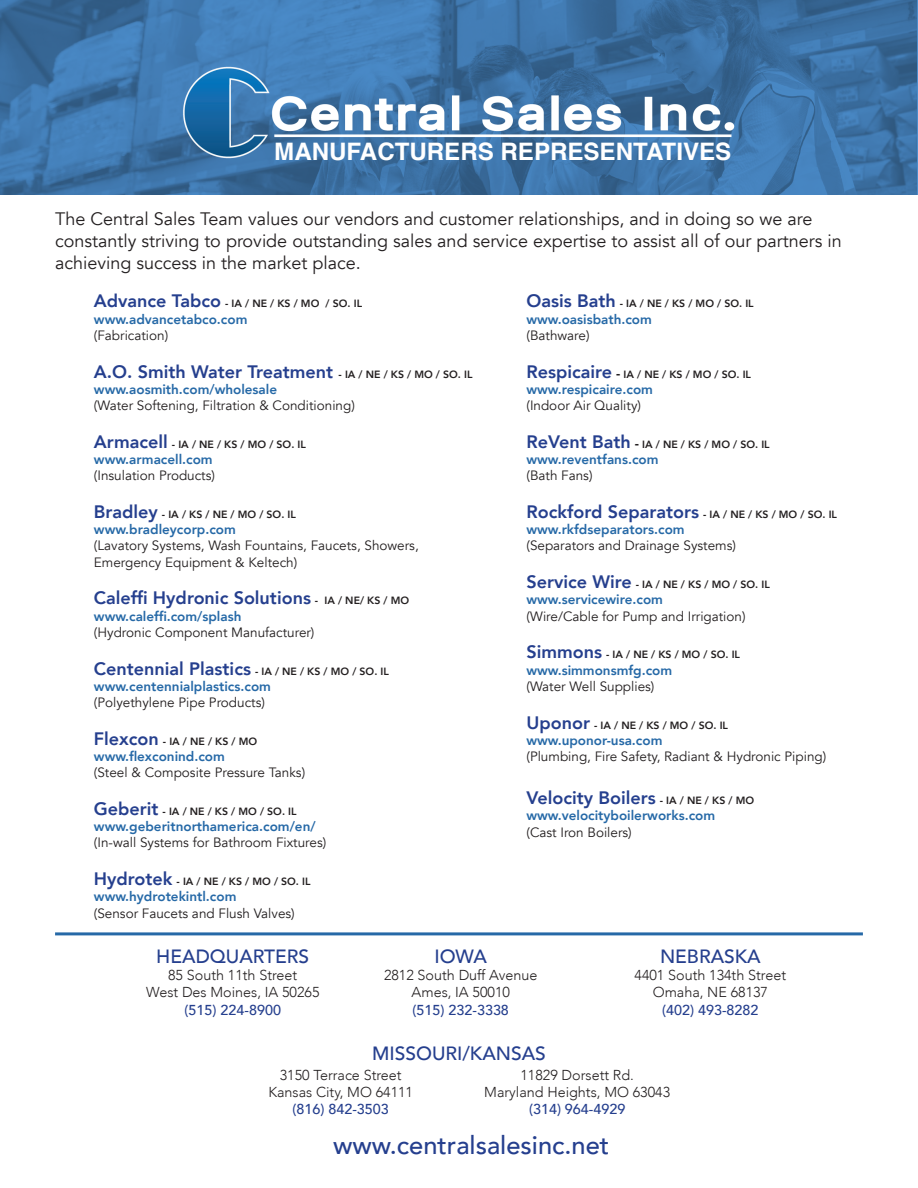
<style>
.page{position:relative;width:918px;height:1188px;background:#fff}
.page>*{position:absolute;margin:0;border:0;box-sizing:border-box;transform-origin:0 0}
.t1{font:500 25.5px "Avenir";color:#253f8e}
.t2{font:700 24.15px "Helvetica";color:#fff}
.t3{font:500 19.2px "Avenir";color:#253f8e}
.t4{font:18px/21.6px "Avenir";color:#231f20}
.t5{font:800 18px "Avenir";color:#253f8e}
.t6{font:300 14.4px/17.2px "Avenir";color:#231f20;text-align:center}
.t7{font:500 14.4px "Avenir";color:#253f8e}
.t8{font:13.5px/16.2px "Avenir";color:#231f20}
.t9{font:800 13.5px "Avenir";color:#2669a7}
.t10{font:800 10.5px "Avenir";color:#231f20}
.s1{font-size:18px;color:#253f8e}
.s2{font-size:10.5px;color:#231f20}
.s3{font-size:13.5px}
</style>
<div class="page">
<svg style="left:0;top:0;width:918px;height:194px"></svg>
<img style="left:172px;top:58px;width:574px;height:108px">
<hr style="left:274px;top:134px;width:457px;height:3px;background:#fff">
<hr style="left:55px;top:932px;width:808px;height:3px;background:#2669a7">
<h2 class="t2" style="left:274px;top:136px;width:458px">MANUFACTURERS REPRESENTATIVES</h2>
<h3 class="t4" style="left:55px;top:209px;width:788px">The Central Sales Team values our vendors and customer relationships, and in doing so we are constantly striving to provide outstanding sales and service expertise to assist all of our partners in achieving success in the market place.</h3>
<p class="t10" style="left:94px;top:296px;width:270px"><span class="s1">Advance Tabco</span> - IA / NE / KS / MO / SO. IL</p>
<p class="t9" style="left:94px;top:308px;width:155px">www.advancetabco.com</p>
<p class="t8" style="left:94px;top:327px;width:76px">(Fabrication)</p>
<h3 class="t5" style="left:94px;top:357px;width:380px">A.O. Smith Water Treatment <span class="s2">- IA / NE / KS / MO / SO. IL</span></h3>
<p class="t9" style="left:94px;top:379px;width:185px">www.aosmith.com/wholesale</p>
<p class="t8" style="left:94px;top:398px;width:262px">(Water Softening, Filtration &amp; Conditioning)</p>
<p class="t10" style="left:94px;top:436px;width:213px"><span class="s1">Armacell</span> - IA / NE / KS / MO / SO. IL</p>
<p class="t9" style="left:94px;top:449px;width:120px">www.armacell.com</p>
<p class="t8" style="left:94px;top:468px;width:123px">(Insulation Products)</p>
<p class="t10" style="left:94px;top:506px;width:203px"><span class="s1">Bradley</span> - IA / KS / NE / MO / SO. IL</p>
<p class="t9" style="left:94px;top:519px;width:144px">www.bradleycorp.com</p>
<p class="t8" style="left:94px;top:538px;width:326px">(Lavatory Systems, Wash Fountains, Faucets, Showers,<br>Emergency Equipment &amp; Keltech)</p>
<h3 class="t5" style="left:94px;top:584px;width:317px">Caleffi Hydronic Solutions <span class="s2">- IA / NE/ KS / MO</span></h3>
<p class="t9" style="left:94px;top:605px;width:149px">www.caleffi.com/splash</p>
<p class="t8" style="left:94px;top:624px;width:222px">(Hydronic Component Manufacturer)</p>
<h3 class="t5" style="left:94px;top:654px;width:296px">Centennial Plastics <span class="s2">- IA / NE / KS / MO / SO. IL</span></h3>
<p class="t9" style="left:94px;top:676px;width:179px">www.centennialplastics.com</p>
<p class="t8" style="left:94px;top:695px;width:173px">(Polyethylene Pipe Products)</p>
<p class="t10" style="left:94px;top:733px;width:165px"><span class="s1">Flexcon</span> - IA / NE / KS / MO</p>
<p class="t9" style="left:94px;top:746px;width:132px">www.flexconind.com</p>
<p class="t8" style="left:94px;top:765px;width:213px">(Steel &amp; Composite Pressure Tanks)</p>
<p class="t10" style="left:94px;top:803px;width:204px"><span class="s1">Geberit</span> - IA / NE / KS / MO / SO. IL</p>
<p class="t9" style="left:94px;top:816px;width:223px">www.geberitnorthamerica.com/en/</p>
<p class="t8" style="left:94px;top:835px;width:234px">(In-wall Systems for Bathroom Fixtures)</p>
<p class="t10" style="left:94px;top:873px;width:218px"><span class="s1">Hydrotek</span> - IA / NE / KS / MO / SO. IL</p>
<p class="t9" style="left:94px;top:886px;width:144px">www.hydrotekintl.com</p>
<p class="t8" style="left:94px;top:905px;width:202px">(Sensor Faucets and Flush Valves)</p>
<p class="t10" style="left:526px;top:296px;width:229px"><span class="s1">Oasis Bath</span> - IA / NE / KS / MO / SO. IL</p>
<p class="t9" style="left:526px;top:308px;width:127px">www.oasisbath.com</p>
<p class="t8" style="left:526px;top:327px;width:65px">(Bathware)</p>
<p class="t10" style="left:526px;top:366px;width:226px"><span class="s1">Respicaire</span> <span class="s3">-</span> IA / NE / KS / MO / SO. IL</p>
<p class="t9" style="left:526px;top:379px;width:128px">www.respicaire.com</p>
<p class="t8" style="left:526px;top:398px;width:116px">(Indoor Air Quality)</p>
<p class="t10" style="left:526px;top:436px;width:245px"><span class="s1">ReVent Bath</span> <span class="s3">-</span> IA / NE / KS / MO / SO. IL</p>
<p class="t9" style="left:526px;top:449px;width:133px">www.reventfans.com</p>
<p class="t8" style="left:526px;top:468px;width:68px">(Bath Fans)</p>
<h3 class="t5" style="left:526px;top:498px;width:312px">Rockford Separators <span class="s2">- IA / NE / KS / MO / SO. IL</span></h3>
<p class="t9" style="left:526px;top:519px;width:160px">www.rkfdseparators.com</p>
<p class="t8" style="left:526px;top:538px;width:211px">(Separators and Drainage Systems)</p>
<p class="t10" style="left:526px;top:576px;width:245px"><span class="s1">Service Wire</span> - IA / NE / KS / MO / SO. IL</p>
<p class="t9" style="left:526px;top:589px;width:138px">www.servicewire.com</p>
<p class="t8" style="left:526px;top:608px;width:221px">(Wire/Cable for Pump and Irrigation)</p>
<p class="t10" style="left:526px;top:647px;width:215px"><span class="s1">Simmons</span> - IA / NE / KS / MO / SO. IL</p>
<p class="t9" style="left:526px;top:659px;width:147px">www.simmonsmfg.com</p>
<p class="t8" style="left:526px;top:678px;width:129px">(Water Well Supplies)</p>
<p class="t10" style="left:526px;top:717px;width:203px"><span class="s1">Uponor</span> - IA / NE / KS / MO / SO. IL</p>
<p class="t9" style="left:526px;top:730px;width:137px">www.uponor-usa.com</p>
<p class="t8" style="left:526px;top:749px;width:301px">(Plumbing, Fire Safety, Radiant &amp; Hydronic Piping)</p>
<h3 class="t5" style="left:526px;top:784px;width:229px">Velocity Boilers <span class="s2">- IA / NE / KS / MO</span></h3>
<p class="t9" style="left:526px;top:805px;width:190px">www.velocityboilerworks.com</p>
<p class="t8" style="left:526px;top:824px;width:107px">(Cast Iron Boilers)</p>
<h3 class="t3" style="left:156px;top:939px;width:154px">HEADQUARTERS</h3>
<p class="t6" style="left:146px;top:966px;width:175px">85 South 11th Street<br>West Des Moines, IA 50265</p>
<p class="t7" style="left:185px;top:997px;width:98px">(515) 224-8900</p>
<h3 class="t3" style="left:434px;top:939px;width:54px">IOWA</h3>
<p class="t6" style="left:384px;top:966px;width:155px">2812 South Duff Avenue<br>Ames, IA 50010</p>
<p class="t7" style="left:413px;top:997px;width:98px">(515) 232-3338</p>
<h3 class="t3" style="left:660px;top:939px;width:102px">NEBRASKA</h3>
<p class="t6" style="left:635px;top:966px;width:153px">4401 South 134th Street<br>Omaha, NE 68137</p>
<p class="t7" style="left:662px;top:997px;width:98px">(402) 493-8282</p>
<h3 class="t3" style="left:372px;top:1037px;width:175px">MISSOURI/KANSAS</h3>
<p class="t6" style="left:268px;top:1066px;width:146px">3150 Terrace Street<br>Kansas City, MO 64111</p>
<p class="t7" style="left:293px;top:1097px;width:98px">(816) 842-3503</p>
<p class="t6" style="left:484px;top:1066px;width:187px">11829 Dorsett Rd.<br>Maryland Heights, MO 63043</p>
<p class="t7" style="left:529px;top:1097px;width:98px">(314) 964-4929</p>
<h1 class="t1" style="left:333px;top:1123px;width:278px">www.centralsalesinc.net</h1>
</div>
